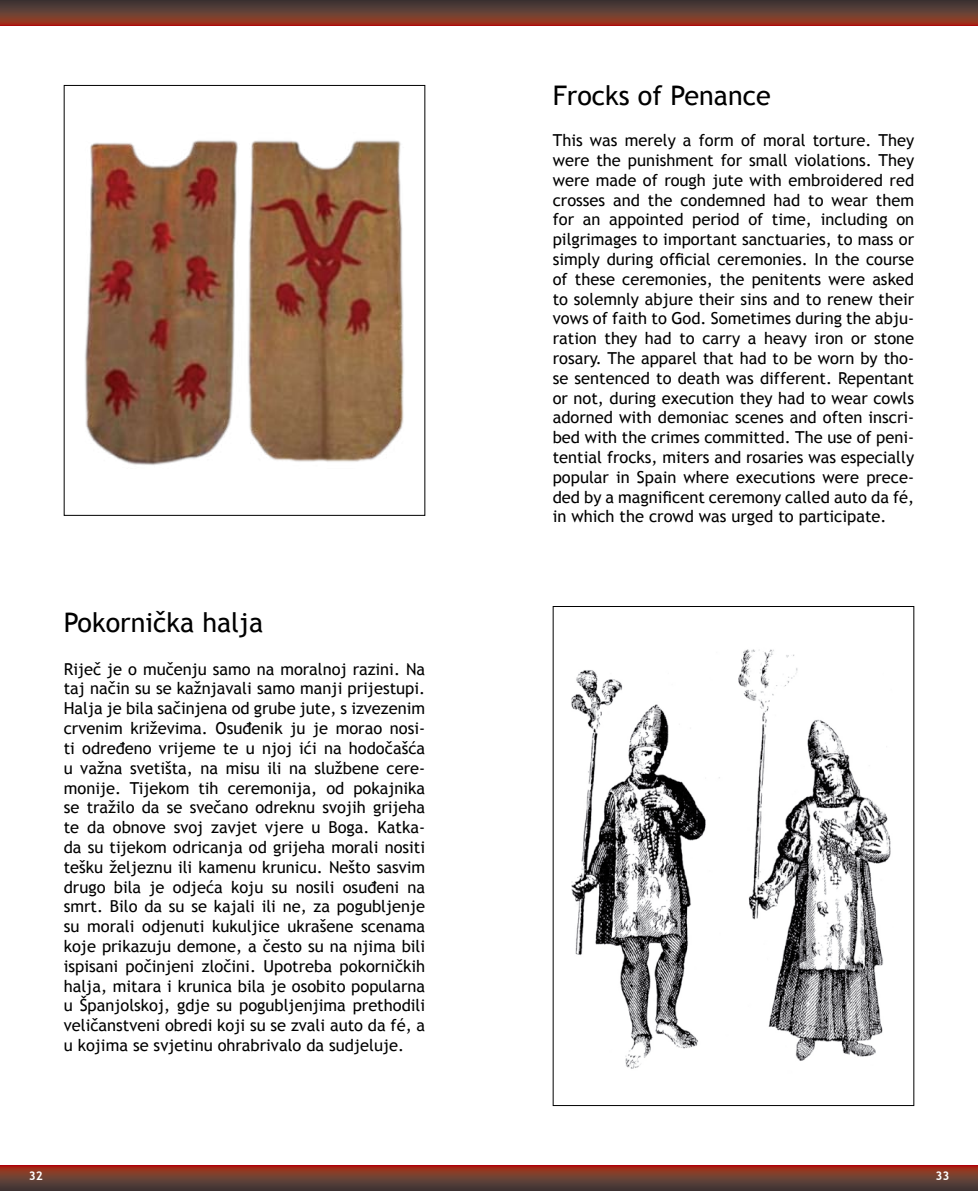
<style>
.page{position:relative;width:978px;height:1191px;background:#fff}
.page>*{position:absolute;margin:0;border:0;box-sizing:border-box;transform-origin:0 0}
.t1{font:27px "Trebuchet MS";color:#000}
.t2{font:16.5px/19.8px "Trebuchet MS";color:#000;text-align:justify}
.t3{font:700 12px "Trebuchet MS";color:#fff}
</style>
<div class="page">
<img style="left:571px;top:649px;width:320px;height:420px">
<img style="left:85px;top:140px;width:319px;height:325px">
<svg style="left:489px;top:0;width:489px;height:26px;background:#6c372d"></svg>
<svg style="left:0;top:0;width:489px;height:26px;background:#6c372d"></svg>
<svg style="left:0;top:1165px;width:489px;height:26px;background:#6f362c"></svg>
<svg style="left:489px;top:1165px;width:489px;height:26px;background:#6f362c"></svg>
<div style="left:64px;top:85px;width:361px;height:431px;border:1px solid #000"></div>
<h1 class="t1" style="left:64px;top:607px;width:201px">Pokornička halja</h1>
<p class="t2" style="left:64px;top:659px;width:363px">Riječ je o mučenju samo na moralnoj razini. Na taj način su se kažnjavali samo manji prijestupi.<br>Halja je bila sačinjena od grube jute, s izvezenim crvenim križevima. Osuđenik ju je morao nosi&shy;ti određeno vrijeme te u njoj ići na hodočašća u važna svetišta, na misu ili na službene cere&shy;monije. Tijekom tih ceremonija, od pokajnika se tražilo da se svečano odreknu svojih grijeha te da obnove svoj zavjet vjere u Boga. Katka&shy;da su tijekom odricanja od grijeha morali nositi tešku željeznu ili kamenu krunicu. Nešto sasvim drugo bila je odjeća koju su nosili osuđeni na smrt. Bilo da su se kajali ili ne, za pogubljenje su morali odjenuti kukuljice ukrašene scenama koje prikazuju demone, a često su na njima bili ispisani počinjeni zločini. Upotreba pokorničkih halja, mitara i krunica bila je osobito popularna u Španjolskoj, gdje su pogubljenjima prethodili veličanstveni obredi koji su se zvali auto da fé, a u kojima se svjetinu ohrabrivalo da sudjeluje.</p>
<h1 class="t1" style="left:553px;top:79px;width:220px">Frocks of Penance</h1>
<p class="t2" style="left:553px;top:131px;width:363px">This was merely a form of moral torture. They were the punishment for small violations. They were made of rough jute with embroidered red crosses and the condemned had to wear them for an appointed period of time, including on pilgrimages to important sanctuaries, to mass or simply during official ceremonies. In the course of these ceremonies, the penitents were asked to solemnly abjure their sins and to renew their vows of faith to God. Sometimes during the abju&shy;ration they had to carry a heavy iron or stone rosary. The apparel that had to be worn by tho&shy;se sentenced to death was different. Repentant or not, during execution they had to wear cowls adorned with demoniac scenes and often inscri&shy;bed with the crimes committed. The use of peni&shy;tential frocks, miters and rosaries was especially popular in Spain where executions were prece&shy;ded by a magnificent ceremony called auto da fé, in which the crowd was urged to participate.</p>
<p class="t3" style="left:29px;top:1168px;width:16px">32</p>
<p class="t3" style="left:936px;top:1168px;width:16px">33</p>
</div>
